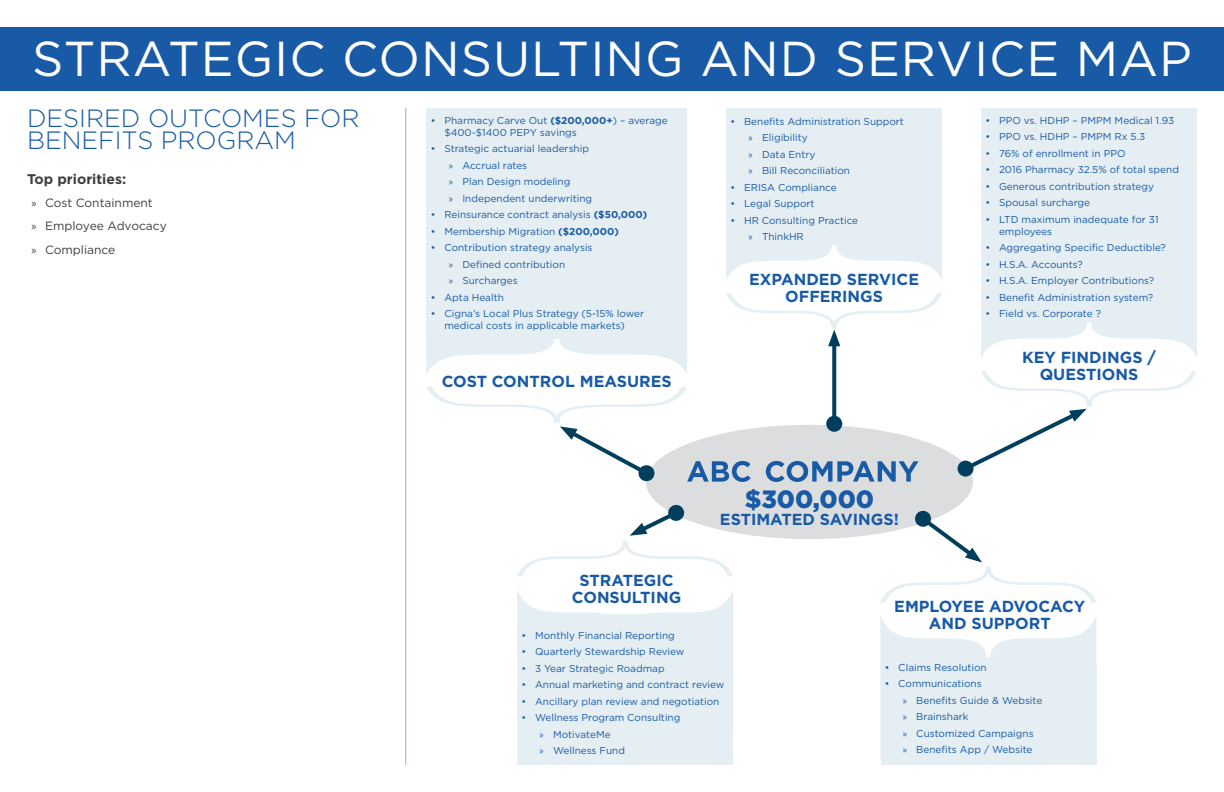
<style>
.page{position:relative;width:1224px;height:792px;background:#fff}
.page>*{position:absolute;margin:0;border:0;box-sizing:border-box;transform-origin:0 0}
.t1{font:49px "Gotham";letter-spacing:.02em;color:#fff}
.SubHead_Text{font:300 25px/22px "Gotham";color:#185aa6}
.SubHead_Text-2{font:900 25px "Gotham";color:#185aa6}
.SubHead_Text-3{font:700 16px/17px "Gotham";color:#185aa6;text-align:center}
.SubHead_Text-4{font:700 14px "Gotham";color:#3e3e3f}
.t2{font:12px "Gotham";color:#3e3e3f}
.t3{font:10px/12px "Gotham";color:#185aa6}
.s1{font-family:"Myriad Pro"}
.s2{font-weight:700}
</style>
<div class="page">
<div style="left:517px;top:614px;width:216px;height:151px;background:#e5eef2"></div>
<svg style="left:880px;top:616px;width:216px;height:144px"></svg>
<svg style="left:517px;top:590px;width:216px;height:24px"></svg>
<div style="left:981px;top:108px;width:216px;height:172px;background:#e5eef2"></div>
<div style="left:881px;top:665px;width:216px;height:100px;background:#e5eef2"></div>
<div style="left:726px;top:108px;width:216px;height:103px;background:#e5eef2"></div>
<div style="left:646px;top:425px;width:327px;height:114px;background:#dcdddf;border-radius:50%"></div>
<div style="left:0;top:27px;width:1224px;height:63px;background:#185aa6"></div>
<svg style="left:832px;top:346px;width:4px;height:41px"></svg>
<hr style="left:406px;top:108px;width:1px;height:657px;background:#8cb7c7">
<svg style="left:426px;top:335px;width:261px;height:39px"></svg>
<svg style="left:981px;top:280px;width:216px;height:78px"></svg>
<svg style="left:726px;top:293px;width:216px;height:53px"></svg>
<svg style="left:726px;top:211px;width:216px;height:69px"></svg>
<svg style="left:957px;top:461px;width:17px;height:16px"></svg>
<svg style="left:960px;top:371px;width:237px;height:103px"></svg>
<div style="left:426px;top:108px;width:261px;height:227px;background:#e5eef2"></div>
<svg style="left:880px;top:510px;width:216px;height:93px"></svg>
<svg style="left:517px;top:504px;width:216px;height:73px"></svg>
<svg style="left:426px;top:387px;width:493px;height:95px"></svg>
<p class="t1" style="left:32px;top:27px;width:1161px">STRATEGIC CONSULTING AND SERVICE MAP</p>
<p class="SubHead_Text" style="left:27px;top:106px;width:334px">DESIRED OUTCOMES FOR<br>BENEFITS PROGRAM</p>
<p class="SubHead_Text-4" style="left:27px;top:169px;width:101px">Top priorities:</p>
<p class="t2" style="left:32px;top:195px;width:123px"><span class="s1">»</span> Cost Containment</p>
<p class="t2" style="left:32px;top:218px;width:137px"><span class="s1">»</span> Employee Advocacy</p>
<p class="t2" style="left:32px;top:242px;width:85px"><span class="s1">»</span> Compliance</p>
<p class="t3" style="left:444px;top:114px;width:225px;text-indent:-14px">• Pharmacy Carve Out <span class="s2">($200,000+</span>) – average $400-$1400 PEPY savings</p>
<p class="t3" style="left:431px;top:143px;width:160px">• Strategic actuarial leadership</p>
<p class="t3" style="left:449px;top:159px;width:80px"><span class="s1">»</span> Accrual rates</p>
<p class="t3" style="left:449px;top:176px;width:123px"><span class="s1">»</span> Plan Design modeling</p>
<p class="t3" style="left:449px;top:192px;width:145px"><span class="s1">»</span> Independent underwriting</p>
<p class="t3" style="left:431px;top:209px;width:218px">• Reinsurance contract analysis <span class="s2">($50,000)</span></p>
<p class="t3" style="left:431px;top:225px;width:189px">• Membership Migration <span class="s2">($200,000)</span></p>
<p class="t3" style="left:431px;top:242px;width:163px">• Contribution strategy analysis</p>
<p class="t3" style="left:449px;top:258px;width:118px"><span class="s1">»</span> Defined contribution</p>
<p class="t3" style="left:449px;top:275px;width:70px"><span class="s1">»</span> Surcharges</p>
<p class="t3" style="left:431px;top:291px;width:75px">• Apta Health</p>
<p class="t3" style="left:431px;top:308px;width:215px;text-align:center">• Cigna’s Local Plus Strategy (5-15% lower medical costs in applicable markets)</p>
<p class="t3" style="left:986px;top:114px;width:190px">• PPO vs. HDHP – PMPM Medical 1.93</p>
<p class="t3" style="left:986px;top:131px;width:161px">• PPO vs. HDHP – PMPM Rx 5.3</p>
<p class="t3" style="left:986px;top:147px;width:142px">• 76% of enrollment in PPO</p>
<p class="t3" style="left:986px;top:164px;width:195px">• 2016 Pharmacy 32.5% of total spend</p>
<p class="t3" style="left:986px;top:180px;width:170px">• Generous contribution strategy</p>
<p class="t3" style="left:986px;top:197px;width:106px">• Spousal surcharge</p>
<p class="t3" style="left:999px;top:213px;width:161px;text-indent:-14px">• LTD maximum inadequate for 31 employees</p>
<p class="t3" style="left:986px;top:242px;width:182px">• Aggregating Specific Deductible?</p>
<p class="t3" style="left:986px;top:258px;width:99px">• H.S.A. Accounts?</p>
<p class="t3" style="left:986px;top:275px;width:170px">• H.S.A. Employer Contributions?</p>
<p class="t3" style="left:986px;top:291px;width:169px">• Benefit Administration system?</p>
<p class="t3" style="left:986px;top:308px;width:117px">• Field vs. Corporate ?</p>
<p class="t3" style="left:731px;top:115px;width:175px">• Benefits Administration Support</p>
<p class="t3" style="left:749px;top:131px;width:61px"><span class="s1">»</span> Eligibility</p>
<p class="t3" style="left:749px;top:148px;width:68px"><span class="s1">»</span> Data Entry</p>
<p class="t3" style="left:749px;top:164px;width:103px"><span class="s1">»</span> Bill Reconciliation</p>
<p class="t3" style="left:731px;top:181px;width:108px">• ERISA Compliance</p>
<p class="t3" style="left:731px;top:197px;width:85px">• Legal Support</p>
<p class="t3" style="left:731px;top:214px;width:129px">• HR Consulting Practice</p>
<p class="t3" style="left:749px;top:230px;width:57px"><span class="s1">»</span> ThinkHR</p>
<p class="SubHead_Text-3" style="left:749px;top:271px;width:171px">EXPANDED SERVICE<br>OFFERINGS</p>
<p class="SubHead_Text-3" style="left:442px;top:373px;width:232px">COST CONTROL MEASURES</p>
<p class="SubHead_Text-2" style="left:745px;top:482px;width:131px">$300,000</p>
<p class="SubHead_Text-3" style="left:720px;top:511px;width:180px">ESTIMATED SAVINGS!</p>
<p class="SubHead_Text-3" style="left:1022px;top:349px;width:135px">KEY FINDINGS /<br>QUESTIONS</p>
<p class="SubHead_Text-3" style="left:572px;top:572px;width:111px">STRATEGIC<br>CONSULTING</p>
<p class="t3" style="left:522px;top:629px;width:155px">• Monthly Financial Reporting</p>
<p class="t3" style="left:522px;top:645px;width:164px">• Quarterly Stewardship Review</p>
<p class="t3" style="left:522px;top:662px;width:145px">• 3 Year Strategic Roadmap</p>
<p class="t3" style="left:522px;top:678px;width:204px">• Annual marketing and contract review</p>
<p class="t3" style="left:522px;top:695px;width:199px">• Ancillary plan review and negotiation</p>
<p class="t3" style="left:522px;top:711px;width:160px">• Wellness Program Consulting</p>
<p class="t3" style="left:540px;top:728px;width:73px"><span class="s1">»</span> MotivateMe</p>
<p class="t3" style="left:540px;top:744px;width:87px"><span class="s1">»</span> Wellness Fund</p>
<p class="SubHead_Text-3" style="left:894px;top:598px;width:193px">EMPLOYEE ADVOCACY<br>AND SUPPORT</p>
<p class="t3" style="left:885px;top:661px;width:103px">• Claims Resolution</p>
<p class="t3" style="left:885px;top:677px;width:98px">• Communications</p>
<p class="t3" style="left:903px;top:694px;width:141px"><span class="s1">»</span> Benefits Guide &amp; Website</p>
<p class="t3" style="left:903px;top:710px;width:67px"><span class="s1">»</span> Brainshark</p>
<p class="t3" style="left:903px;top:727px;width:132px"><span class="s1">»</span> Customized Campaigns</p>
<p class="t3" style="left:903px;top:743px;width:131px"><span class="s1">»</span> Benefits App / Website</p>
</div>
